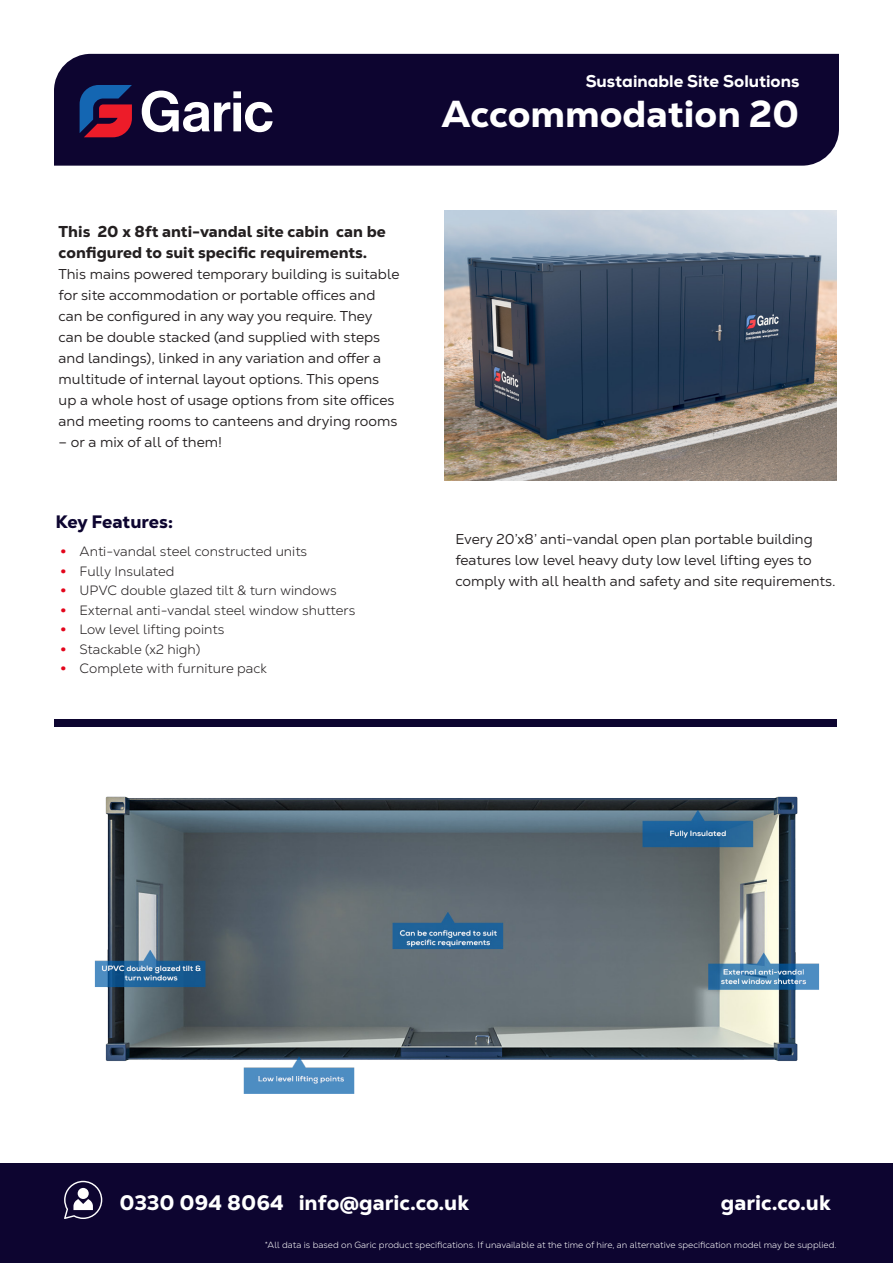
<style>
.page{position:relative;width:893px;height:1263px;background:#fff}
.page>*{position:absolute;margin:0;border:0;box-sizing:border-box;transform-origin:0 0}
.Product_name{font:800 37.5px "Nexa Text";color:#fff}
.t1{font:800 21px "Nexa Text";color:#fff}
.heading{font:800 18px "Nexa Text";letter-spacing:-.005em;color:#0d0530}
.t2{font:800 16.8px "Nexa";color:#fff}
.Intro_bold_text{font:800 15.75px/21px "Nexa Text";color:#231f20}
.Main_text{font:14.25px/21px "Nexa Text";color:#231f20}
.bullets{font:300 13.5px "Nexa Text";color:#231f20}
.t3{font:300 9px "Nexa Text";color:#fff}
.s1{font-weight:800;font-size:15px;color:#e3051b}
</style>
<div class="page">
<div style="left:54px;top:54px;width:785px;height:112px;background:#0d0530"></div>
<div style="left:0;top:1163px;width:893px;height:100px;background:#0d0530"></div>
<svg style="left:64px;top:1181px;width:38px;height:38px"></svg>
<div style="left:78px;top:1188px;width:11px;height:11px;background:#fff;border-radius:50%"></div>
<svg style="left:80px;top:85px;width:52px;height:52px;background:#622e59"></svg>
<svg style="left:142px;top:91px;width:131px;height:41px"></svg>
<div style="left:54px;top:719px;width:783px;height:8px;background:#0d0530"></div>
<img style="left:444px;top:211px;width:392px;height:269px">
<img style="left:94px;top:796px;width:726px;height:298px">
<p class="Intro_bold_text" style="left:59px;top:221px;width:329px">This 20 x 8ft anti-vandal site cabin can be configured to suit specific requirements.</p>
<p class="Main_text" style="left:59px;top:264px;width:342px">This mains powered temporary building is suitable for site accommodation or portable offices and can be configured in any way you require. They can be double stacked (and supplied with steps and landings), linked in any variation and offer a multitude of internal layout options. This opens up a whole host of usage options from site offices and meeting rooms to canteens and drying rooms</p>
<p class="Main_text" style="left:59px;top:432px;width:165px">– or a mix of all of them!</p>
<p class="heading" style="left:56px;top:510px;width:119px">Key Features:</p>
<p class="bullets" style="left:60px;top:543px;width:249px"><span class="s1">•</span> Anti-vandal steel constructed units</p>
<p class="bullets" style="left:60px;top:563px;width:116px"><span class="s1">•</span> Fully Insulated</p>
<p class="bullets" style="left:60px;top:582px;width:278px"><span class="s1">•</span> UPVC double glazed tilt &amp; turn windows</p>
<p class="bullets" style="left:60px;top:602px;width:297px"><span class="s1">•</span> External anti-vandal steel window shutters</p>
<p class="bullets" style="left:60px;top:621px;width:166px"><span class="s1">•</span> Low level lifting points</p>
<p class="bullets" style="left:60px;top:641px;width:142px"><span class="s1">•</span> Stackable (x2 high)</p>
<p class="bullets" style="left:60px;top:660px;width:208px"><span class="s1">•</span> Complete with furniture pack</p>
<p class="t2" style="left:586px;top:71px;width:215px">Sustainable Site Solutions</p>
<p class="Product_name" style="left:442px;top:89px;width:359px">Accommodation 20</p>
<p class="Main_text" style="left:455px;top:529px;width:382px">Every 20’x8’ anti-vandal open plan portable building features low level heavy duty low level lifting eyes to comply with all health and safety and site requirements.</p>
<h2 class="t1" style="left:119px;top:1189px;width:351px">0330 094 8064 info@garic.co.uk</h2>
<h2 class="t1" style="left:721px;top:1189px;width:111px">garic.co.uk</h2>
<p class="t3" style="left:265px;top:1240px;width:573px">*All data is based on Garic product specifications. If unavailable at the time of hire, an alternative specification model may be supplied.</p>
</div>
